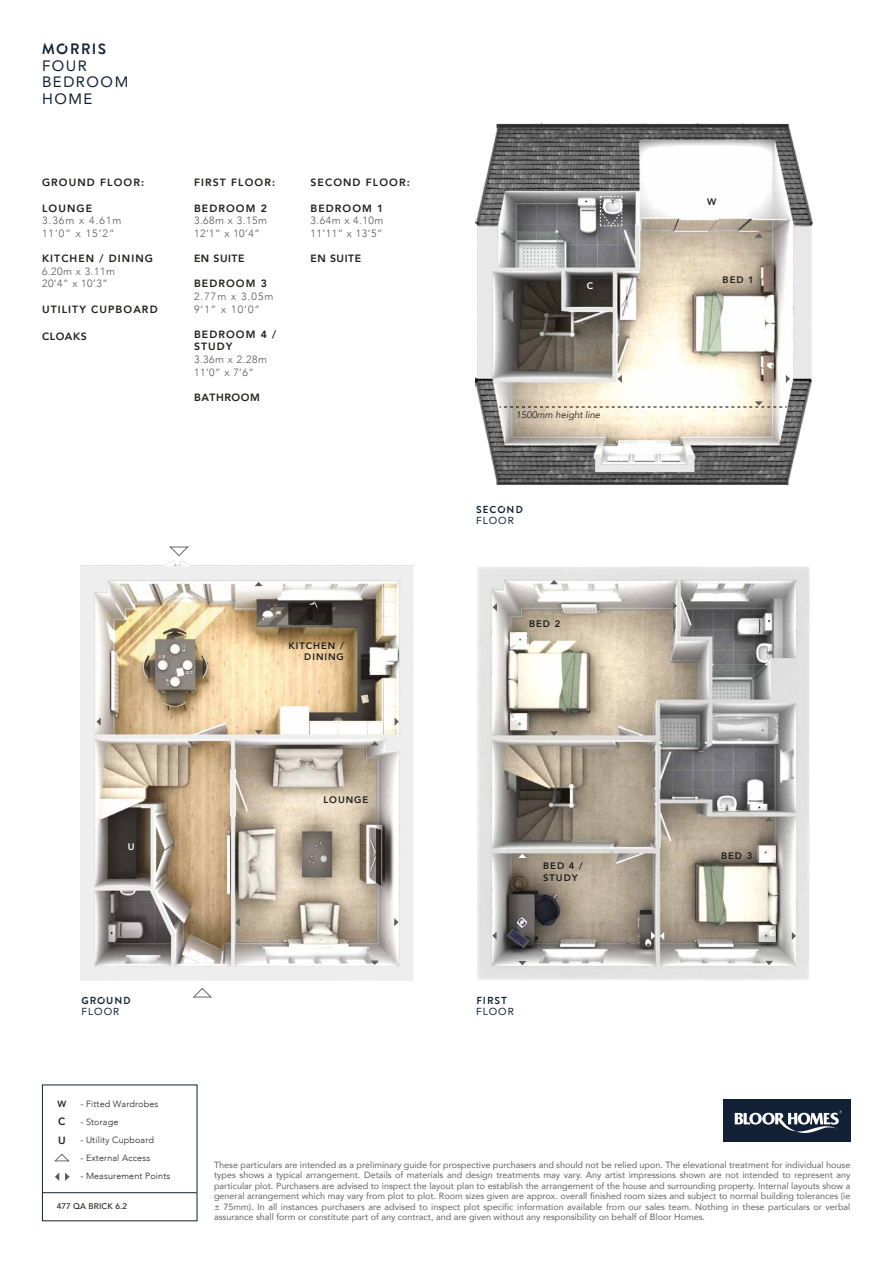
<style>
.page{position:relative;width:893px;height:1263px;background:#fff}
.page>*{position:absolute;margin:0;border:0;box-sizing:border-box;transform-origin:0 0}
.t1{font:15px/16.5px "Avenir";letter-spacing:.1em;color:#112135}
.t2{font:15px "Enso";letter-spacing:.1em;color:#112135}
.t3{font:300 10.5px/12.6px "Avenir";letter-spacing:.05em;color:#575756}
.t4{font:800 10.5px/12.6px "Avenir";letter-spacing:.1em;color:#1e1e1c}
.t5{font:800 10.5px/18px "Avenir";letter-spacing:.1em;color:#1f1f1d}
.t6{font:300 10.5px/12.6px "Avenir";letter-spacing:.1em;color:#575756}
.t7{font:800 10.5px "Avenir";letter-spacing:.05em;color:#1e1e1c}
.t8{font:10.2px "Enso";letter-spacing:.1em;color:#112135}
.t9{font:10.2px "Avenir";letter-spacing:.1em;color:#112135}
.t10{font:800 9.45px/11.2px "Avenir";letter-spacing:.1em;color:#1e1e1c}
.t11{font:italic 9.45px "Avenir";color:#1e1e1c}
.t12{font:800 9.45px "Avenir";color:#fff}
.t13{font:9px/10.5px "Avenir";color:#646363;text-align:justify}
.t14{font:300 9px "Avenir";letter-spacing:.015em;color:#1d1d1b}
.t15{font:800 9px "Avenir";color:#1f1f1d}
.t16{font:500 8.25px "Avenir";letter-spacing:.015em;color:#1d1d1b}
</style>
<div class="page">
<div style="left:723px;top:1099px;width:127px;height:43px;background:#122135"></div>
<svg style="left:735px;top:1110px;width:107px;height:23px"></svg>
<hr style="left:42px;top:1192px;width:155px;height:1px;background:#112135">
<svg style="left:54px;top:1153px;width:16px;height:9px"></svg>
<svg style="left:55px;top:1173px;width:4px;height:8px"></svg>
<svg style="left:65px;top:1172px;width:5px;height:9px"></svg>
<img style="left:477px;top:567px;width:333px;height:413px">
<img style="left:81px;top:561px;width:333px;height:419px">
<img style="left:476px;top:124px;width:336px;height:361px">
<svg style="left:192px;top:987px;width:20px;height:11px"></svg>
<svg style="left:169px;top:546px;width:20px;height:11px"></svg>
<svg style="left:96px;top:718px;width:5px;height:8px"></svg>
<svg style="left:255px;top:582px;width:8px;height:4px"></svg>
<svg style="left:255px;top:730px;width:8px;height:4px"></svg>
<svg style="left:550px;top:580px;width:8px;height:4px"></svg>
<svg style="left:518px;top:854px;width:8px;height:4px"></svg>
<svg style="left:550px;top:731px;width:8px;height:5px"></svg>
<svg style="left:518px;top:961px;width:8px;height:4px"></svg>
<svg style="left:765px;top:817px;width:8px;height:4px"></svg>
<svg style="left:765px;top:961px;width:8px;height:4px"></svg>
<svg style="left:371px;top:741px;width:8px;height:4px"></svg>
<svg style="left:371px;top:961px;width:8px;height:4px"></svg>
<svg style="left:395px;top:718px;width:4px;height:8px"></svg>
<svg style="left:235px;top:918px;width:5px;height:8px"></svg>
<svg style="left:394px;top:918px;width:4px;height:8px"></svg>
<svg style="left:493px;top:603px;width:4px;height:8px"></svg>
<svg style="left:673px;top:602px;width:4px;height:8px"></svg>
<svg style="left:755px;top:233px;width:8px;height:5px"></svg>
<svg style="left:618px;top:375px;width:4px;height:8px"></svg>
<svg style="left:786px;top:375px;width:4px;height:8px"></svg>
<svg style="left:492px;top:932px;width:5px;height:8px"></svg>
<svg style="left:651px;top:932px;width:13px;height:8px"></svg>
<svg style="left:792px;top:932px;width:4px;height:8px"></svg>
<svg style="left:599px;top:195px;width:24px;height:32px"></svg>
<svg style="left:499px;top:401px;width:288px;height:7px"></svg>
<h1 class="t2" style="left:42px;top:37px;width:65px">MORRIS</h1>
<h1 class="t1" style="left:42px;top:57px;width:88px">FOUR<br>BEDROOM<br>HOME</h1>
<p class="t5" style="left:42px;top:172px;width:104px">GROUND FLOOR:</p>
<p class="t4" style="left:42px;top:201px;width:52px">LOUNGE</p>
<p class="t6" style="left:42px;top:214px;width:81px">3.36m x 4.61m<br>11’0” x 15’2”</p>
<p class="t4" style="left:42px;top:251px;width:112px">KITCHEN / DINING</p>
<p class="t3" style="left:42px;top:265px;width:74px">6.20m x 3.11m<br>20’4” x 10’3”</p>
<p class="t5" style="left:42px;top:300px;width:117px">UTILITY CUPBOARD</p>
<p class="t4" style="left:42px;top:329px;width:46px">CLOAKS</p>
<p class="t5" style="left:194px;top:172px;width:83px">FIRST FLOOR:</p>
<p class="t4" style="left:194px;top:201px;width:74px">BEDROOM 2</p>
<p class="t3" style="left:194px;top:214px;width:74px">3.68m x 3.15m<br>12’1” x 10’4”</p>
<p class="t4" style="left:194px;top:251px;width:52px">EN SUITE</p>
<p class="t4" style="left:194px;top:277px;width:74px">BEDROOM 3</p>
<p class="t3" style="left:194px;top:290px;width:81px">2.77m x 3.05m<br>9’1” x 10’0”</p>
<p class="t4" style="left:194px;top:327px;width:84px">BEDROOM 4 /<br>STUDY</p>
<p class="t3" style="left:194px;top:353px;width:74px">3.36m x 2.28m<br>11’0” x 7’6“</p>
<p class="t7" style="left:194px;top:387px;width:67px">BATHROOM</p>
<p class="t5" style="left:311px;top:172px;width:101px">SECOND FLOOR:</p>
<p class="t4" style="left:311px;top:201px;width:74px">BEDROOM 1</p>
<p class="t3" style="left:311px;top:214px;width:74px">3.64m x 4.10m<br>11’11” x 13’5”</p>
<p class="t4" style="left:311px;top:251px;width:52px">EN SUITE</p>
<p class="t10" style="left:288px;top:639px;width:57px;text-align:right">KITCHEN /<br>DINING</p>
<p class="t12" style="left:587px;top:278px;width:8px">C</p>
<p class="t11" style="left:516px;top:409px;width:86px">1500mm height line</p>
<p class="t8" style="left:476px;top:501px;width:48px">SECOND</p>
<p class="t9" style="left:476px;top:512px;width:39px">FLOOR</p>
<p class="t10" style="left:529px;top:618px;width:33px">BED 2</p>
<p class="t10" style="left:707px;top:195px;width:11px">W</p>
<p class="t10" style="left:723px;top:273px;width:33px">BED 1</p>
<p class="t12" style="left:128px;top:838px;width:8px">U</p>
<p class="t10" style="left:323px;top:793px;width:46px">LOUNGE</p>
<p class="t10" style="left:543px;top:860px;width:41px">BED 4 /<br>STUDY</p>
<p class="t10" style="left:721px;top:849px;width:33px">BED 3</p>
<p class="t8" style="left:81px;top:992px;width:51px">GROUND</p>
<p class="t9" style="left:81px;top:1003px;width:39px">FLOOR</p>
<p class="t15" style="left:57px;top:1096px;width:10px">W</p>
<p class="t14" style="left:80px;top:1098px;width:79px">- Fitted Wardrobes</p>
<p class="t14" style="left:80px;top:1116px;width:39px">- Storage</p>
<p class="t14" style="left:80px;top:1134px;width:75px">- Utility Cupboard</p>
<p class="t14" style="left:80px;top:1152px;width:71px">- External Access</p>
<p class="t14" style="left:80px;top:1170px;width:91px">- Measurement Points</p>
<p class="t5" style="left:58px;top:1112px;width:9px">C<br>U</p>
<p class="t16" style="left:57px;top:1198px;width:72px">477 QA BRICK 6.2</p>
<p class="t8" style="left:476px;top:992px;width:33px">FIRST</p>
<p class="t9" style="left:476px;top:1003px;width:39px">FLOOR</p>
<p class="t13" style="left:214px;top:1159px;width:638px">These particulars are intended as a preliminary guide for prospective purchasers and should not be relied upon. The elevational treatment for individual house types shows a typical arrangement. Details of materials and design treatments may vary. Any artist impressions shown are not intended to represent any particular plot. Purchasers are advised to inspect the layout plan to establish the arrangement of the house and surrounding property. Internal layouts show a general arrangement which may vary from plot to plot. Room sizes given are approx. overall finished room sizes and subject to normal building tolerances (ie ± 75mm). In all instances purchasers are advised to inspect plot specific information available from our sales team. Nothing in these particulars or verbal assurance shall form or constitute part of any contract, and are given without any responsibility on behalf of Bloor Homes.</p>
</div>
